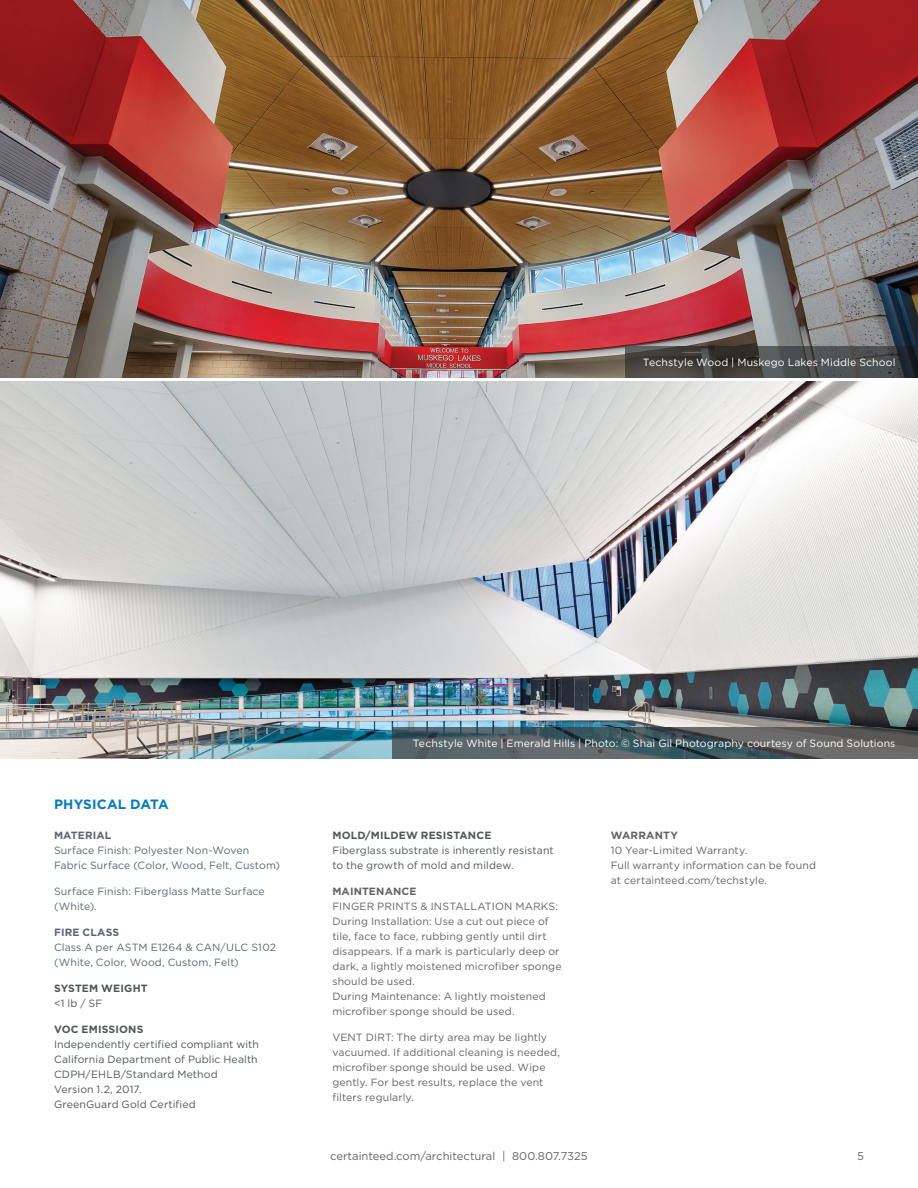
<style>
.page{position:relative;width:918px;height:1188px;background:#fff}
.page>*{position:absolute;margin:0;border:0;box-sizing:border-box;transform-origin:0 0}
.t1{font:700 13.5px "Gotham";letter-spacing:.015em;color:#007bc3}
.t2{font:11.25px "Gotham";color:#636366}
.t3{font:10.5px/15px "Gotham";letter-spacing:.01em;color:#636366}
.t4{font:10.5px/15px "Gotham";letter-spacing:.01em;color:#525556}
.t5{font:10.5px/15px "Gotham";letter-spacing:.01em;color:#5b6670}
.t6{font:10.5px "Gotham";letter-spacing:.01em;color:#fff}
.t7{font:700 10.5px "Gotham";letter-spacing:.015em;color:#525556}
.t8{font:700 10.5px "Gotham";letter-spacing:.01em;color:#636366}
.t9{font:700 10.5px "Gotham";letter-spacing:.015em;color:#5b6670}
</style>
<div class="page">
<img style="left:0;top:0;width:918px;height:378px">
<img style="left:626px;top:346px;width:292px;height:32px">
<img style="left:0;top:381px;width:918px;height:378px">
<img style="left:392px;top:728px;width:526px;height:31px">
<p class="t6" style="left:643px;top:356px;width:254px">Techstyle Wood | Muskego Lakes Middle School</p>
<p class="t1" style="left:54px;top:797px;width:116px">PHYSICAL DATA</p>
<p class="t9" style="left:54px;top:830px;width:59px">MATERIAL</p>
<p class="t5" style="left:54px;top:843px;width:228px">Surface Finish: Polyester Non-Woven<br>Fabric Surface (Color, Wood, Felt, Custom)</p>
<p class="t5" style="left:54px;top:884px;width:212px">Surface Finish: Fiberglass Matte Surface (White).</p>
<p class="t9" style="left:54px;top:926px;width:67px">FIRE CLASS</p>
<p class="t5" style="left:54px;top:940px;width:224px">Class A per ASTM E1264 &amp; CAN/ULC S102 (White, Color, Wood, Custom, Felt)</p>
<p class="t7" style="left:54px;top:982px;width:95px">SYSTEM WEIGHT</p>
<p class="t4" style="left:54px;top:995px;width:50px">&lt;1 lb / SF</p>
<p class="t7" style="left:54px;top:1023px;width:91px">VOC EMISSIONS</p>
<p class="t4" style="left:54px;top:1036px;width:206px">Independently certified compliant with<br>California Department of Public Health<br>CDPH/EHLB/Standard Method<br>Version 1.2, 2017.<br>GreenGuard Gold Certified</p>
<p class="t6" style="left:413px;top:737px;width:484px">Techstyle White | Emerald Hills | Photo: © Shai Gil Photography courtesy of Sound Solutions</p>
<p class="t7" style="left:332px;top:830px;width:160px">MOLD/MILDEW RESISTANCE</p>
<p class="t4" style="left:332px;top:843px;width:223px">Fiberglass substrate is inherently resistant to the growth of mold and mildew.</p>
<p class="t8" style="left:332px;top:885px;width:86px">MAINTENANCE</p>
<p class="t3" style="left:332px;top:899px;width:231px">FINGER PRINTS &amp; INSTALLATION MARKS:<br>During Installation: Use a cut out piece of tile, face to face, rubbing gently until dirt disappears. If a mark is particularly deep or dark, a lightly moistened microfiber sponge should be used.<br>During Maintenance: A lightly moistened microfiber sponge should be used.</p>
<p class="t3" style="left:332px;top:1030px;width:229px">VENT DIRT: The dirty area may be lightly vacuumed. If additional cleaning is needed, microfiber sponge should be used. Wipe gently. For best results, replace the vent filters regularly.</p>
<p class="t8" style="left:611px;top:830px;width:69px">WARRANTY</p>
<p class="t3" style="left:611px;top:843px;width:207px">10 Year-Limited Warranty.<br>Full warranty information can be found at certainteed.com/techstyle.</p>
<p class="t2" style="left:330px;top:1150px;width:259px">certainteed.com/architectural | 800.807.7325</p>
<p class="t2" style="left:857px;top:1150px;width:8px">5</p>
</div>
